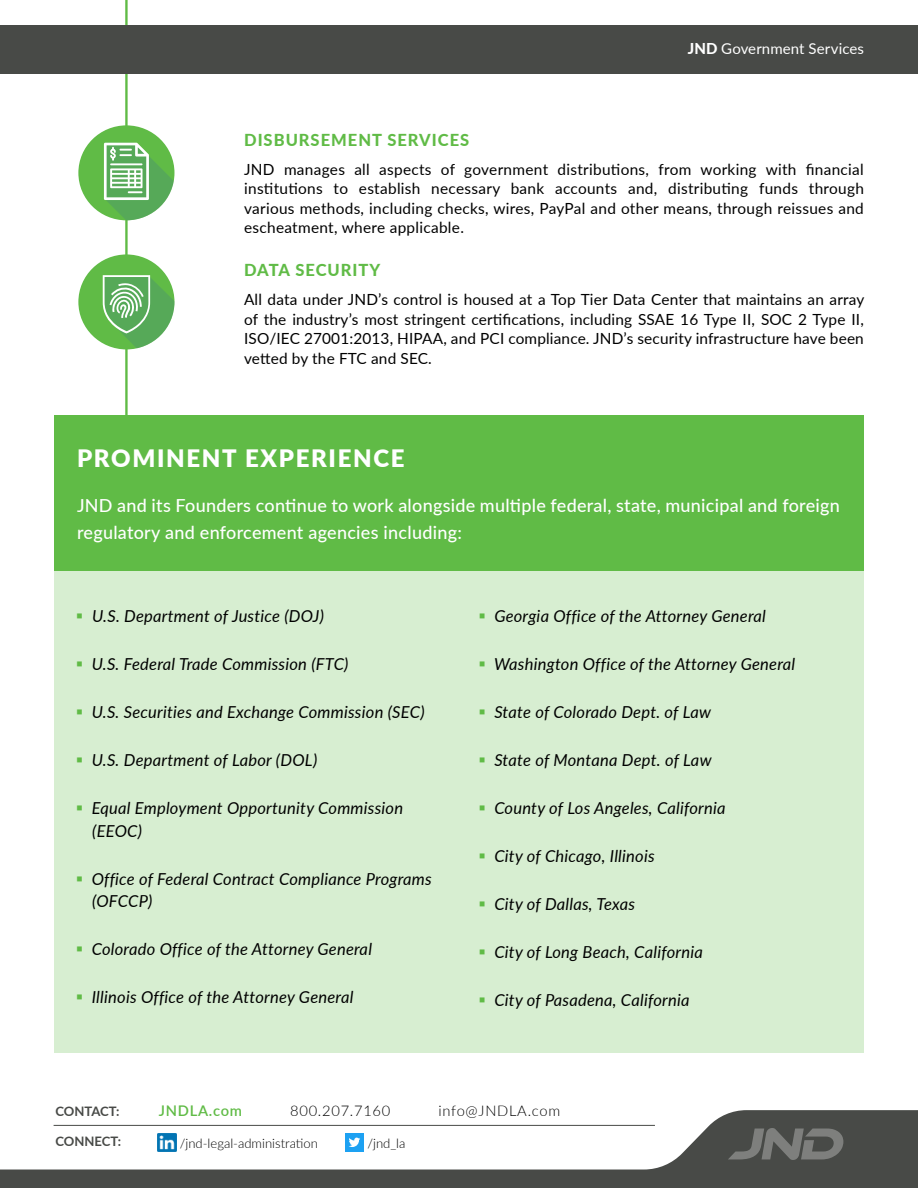
<style>
.page{position:relative;width:918px;height:1188px;background:#fff}
.page>*{position:absolute;margin:0;border:0;box-sizing:border-box;transform-origin:0 0}
.t1{font:900 24px "Lato";letter-spacing:.07em;color:#fff}
.t2{font:500 18px/27px "Lato";letter-spacing:.015em;color:#fff}
.t3{font:italic 16.5px/22.5px "Lato";letter-spacing:.015em;color:#000}
.t4{font:800 16.5px "Lato";letter-spacing:.06em;color:#60bb46}
.t5{font:15.3px/19.5px "Lato";letter-spacing:.01em;color:#000;text-align:justify}
.t6{font:15px "Lato";letter-spacing:.005em;color:#fff}
.t7{font:300 14.7px "Lato";letter-spacing:.05em;color:#000}
.t8{font:600 14.7px "Lato";letter-spacing:.05em;color:#60bb46}
.t9{font:300 13.05px "Lato";color:#000}
.t10{font:700 13.05px "Lato";color:#484a47}
.s1{font-weight:800}
.s2{color:#60bb46}
</style>
<div class="page">
<svg style="left:0;top:1110px;width:918px;height:78px"></svg>
<svg style="left:728px;top:1128px;width:133px;height:32px;background:#60625f"></svg>
<div style="left:54px;top:571px;width:810px;height:482px;background:#d7eed1"></div>
<hr style="left:125px;top:0;width:3px;height:440px;background:#60bb46">
<div style="left:0;top:26px;width:918px;height:48px;background:#484a47"></div>
<div style="left:54px;top:415px;width:809px;height:156px;background:#60bb46"></div>
<hr style="left:54px;top:1125px;width:601px;height:1px;background:#484a47">
<img style="left:158px;top:1133px;width:18px;height:19px">
<div style="left:345px;top:1133px;width:19px;height:19px;background:#1da1f2"></div>
<svg style="left:349px;top:1138px;width:11px;height:9px"></svg>
<div style="left:78px;top:125px;width:96px;height:95px;background:#60bb46;border-radius:50%"></div>
<svg style="left:104px;top:143px;width:70px;height:77px"></svg>
<div style="left:78px;top:254px;width:96px;height:95px;background:#60bb46;border-radius:50%"></div>
<svg style="left:103px;top:275px;width:71px;height:74px"></svg>
<p class="t4" style="left:244px;top:128px;width:227px">DISBURSEMENT SERVICES</p>
<p class="t6" style="left:688px;top:38px;width:178px"><span class="s1">JND</span> Government Services</p>
<p class="t5" style="left:244px;top:159px;width:621px">JND manages all aspects of government distributions, from working with financial institutions to establish necessary bank accounts and, distributing funds through various methods, including checks, wires, PayPal and other means, through reissues and escheatment, where applicable.</p>
<p class="t4" style="left:244px;top:258px;width:138px">DATA SECURITY</p>
<p class="t5" style="left:244px;top:289px;width:622px">All data under JND’s control is housed at a Top Tier Data Center that maintains an array of the industry’s most stringent certifications, including SSAE 16 Type II, SOC 2 Type II, ISO/IEC 27001:2013, HIPAA, and PCI compliance. JND’s security infrastructure have been vetted by the FTC and SEC.</p>
<h1 class="t1" style="left:77px;top:440px;width:329px">PROMINENT EXPERIENCE</h1>
<p class="t2" style="left:77px;top:491px;width:764px">JND and its Founders continue to work alongside multiple federal, state, municipal and foreign regulatory and enforcement agencies including:</p>
<p class="t3" style="left:76px;top:604px;width:250px"><span class="s2">▪</span> U.S. Department of Justice (DOJ)</p>
<p class="t3" style="left:76px;top:652px;width:274px"><span class="s2">▪</span> U.S. Federal Trade Commission (FTC)</p>
<p class="t3" style="left:76px;top:700px;width:350px"><span class="s2">▪</span> U.S. Securities and Exchange Commission (SEC)</p>
<p class="t3" style="left:76px;top:748px;width:243px"><span class="s2">▪</span> U.S. Department of Labor (DOL)</p>
<p class="t3" style="left:92px;top:796px;width:312px;text-indent:-16px"><span class="s2">▪</span> Equal Employment Opportunity Commission (EEOC)</p>
<p class="t3" style="left:92px;top:867px;width:341px;text-indent:-16px"><span class="s2">▪</span> Office of Federal Contract Compliance Programs (OFCCP)</p>
<p class="t3" style="left:76px;top:937px;width:298px"><span class="s2">▪</span> Colorado Office of the Attorney General</p>
<p class="t3" style="left:76px;top:985px;width:279px"><span class="s2">▪</span> Illinois Office of the Attorney General</p>
<p class="t3" style="left:478px;top:604px;width:289px"><span class="s2">▪</span> Georgia Office of the Attorney General</p>
<p class="t3" style="left:478px;top:652px;width:318px"><span class="s2">▪</span> Washington Office of the Attorney General</p>
<p class="t3" style="left:478px;top:700px;width:234px"><span class="s2">▪</span> State of Colorado Dept. of Law</p>
<p class="t3" style="left:478px;top:748px;width:235px"><span class="s2">▪</span> State of Montana Dept. of Law</p>
<p class="t3" style="left:478px;top:796px;width:249px"><span class="s2">▪</span> County of Los Angeles, California</p>
<p class="t3" style="left:478px;top:844px;width:178px"><span class="s2">▪</span> City of Chicago, Illinois</p>
<p class="t3" style="left:478px;top:892px;width:158px"><span class="s2">▪</span> City of Dallas, Texas</p>
<p class="t3" style="left:478px;top:940px;width:226px"><span class="s2">▪</span> City of Long Beach, California</p>
<p class="t3" style="left:478px;top:988px;width:213px"><span class="s2">▪</span> City of Pasadena, California</p>
<p class="t10" style="left:56px;top:1102px;width:65px">CONTACT:</p>
<p class="t8" style="left:159px;top:1100px;width:85px">JNDLA.com</p>
<p class="t7" style="left:290px;top:1101px;width:102px">800.207.7160</p>
<p class="t7" style="left:439px;top:1101px;width:123px">info@JNDLA.com</p>
<p class="t9" style="left:180px;top:1134px;width:140px">/jnd-legal-administration</p>
<p class="t9" style="left:367px;top:1134px;width:40px">/jnd_la</p>
<p class="t10" style="left:56px;top:1132px;width:67px">CONNECT:</p>
</div>
